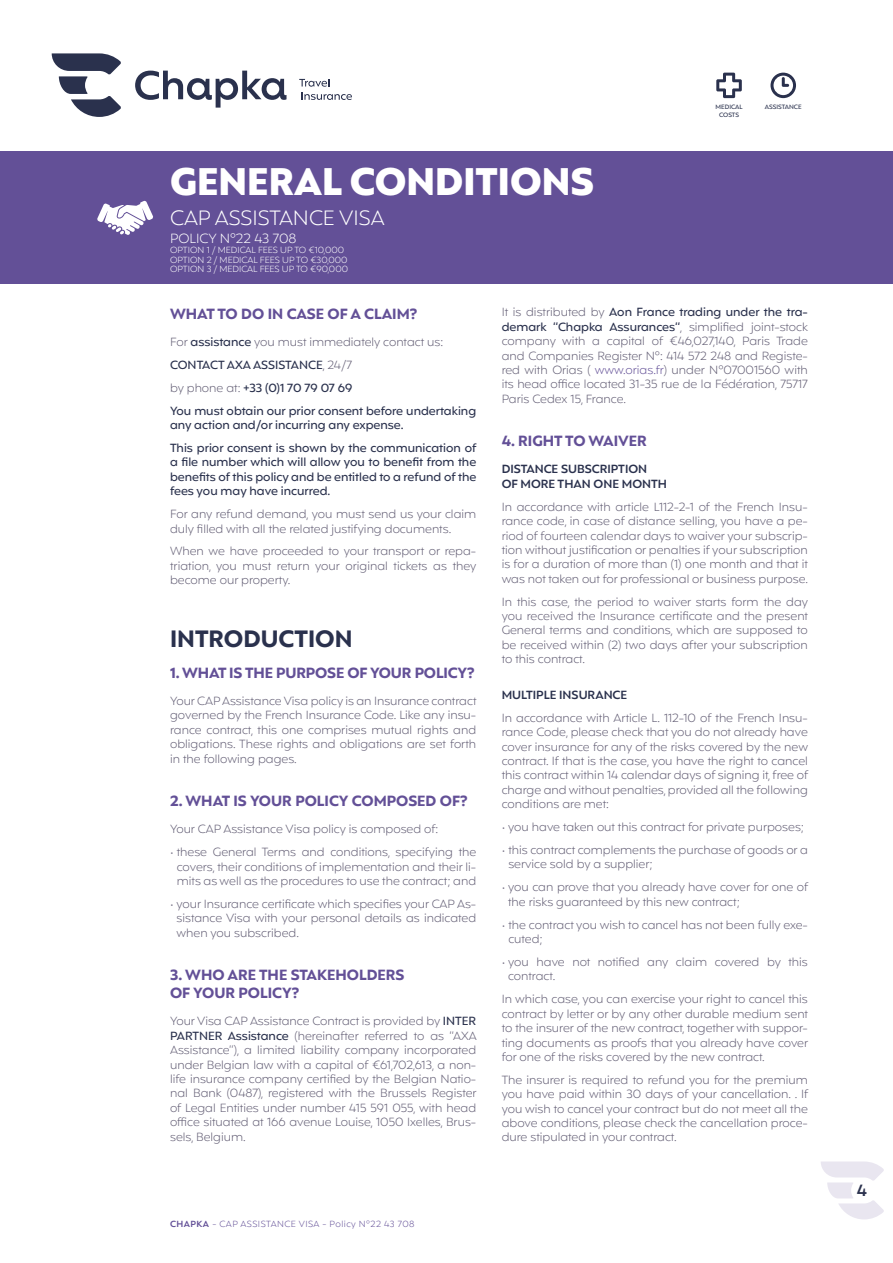
<style>
.page{position:relative;width:893px;height:1263px;background:#fff}
.page>*{position:absolute;margin:0;border:0;box-sizing:border-box;transform-origin:0 0}
.t1{font:900 39px "Mangueira Alt";color:#fff}
.t2{font:700 24px "Mangueira Alt";color:#2a314d}
.t3{font:300 21px "Mangueira Alt";color:#fff}
.t4{font:600 16.5px "Mangueira Alt";color:#2a314d}
.t5{font:700 15px/18px "Mangueira Alt";color:#635097}
.t6{font:300 13.5px "Mangueira Alt";color:#fff}
.t7{font:300 12px/14.4px "Mangueira Alt";color:#605b72;text-align:justify}
.t8{font:500 12px/23px "Mangueira Alt";color:#2a314d}
.t9{font:600 12px/14.4px "Mangueira Alt";color:#2a314d}
.t10{font:300 9px/9.8px "Mangueira Alt";color:#fff}
.t11{font:300 9px "Mangueira Alt";letter-spacing:.05em;color:#635097}
.t12{font:500 6.3px/7.6px "Mangueira Alt";color:#2a314d;text-align:center}
.s1{font-weight:300;color:#605b72}
.s2{font-weight:500;color:#2a314d}
.s3{color:#635097}
.s4{font-weight:600}
</style>
<div class="page">
<svg style="left:821px;top:1161px;width:63px;height:58px"></svg>
<div style="left:0;top:152px;width:893px;height:132px;background:#635097"></div>
<svg style="left:97px;top:201px;width:56px;height:34px"></svg>
<svg style="left:716px;top:73px;width:26px;height:25px"></svg>
<svg style="left:770px;top:73px;width:26px;height:25px"></svg>
<svg style="left:52px;top:53px;width:69px;height:64px"></svg>
<svg style="left:135px;top:71px;width:152px;height:37px"></svg>
<svg style="left:299px;top:79px;width:53px;height:21px"></svg>
<h1 class="t1" style="left:170px;top:156px;width:425px">GENERAL CONDITIONS</h1>
<h3 class="t3" style="left:170px;top:204px;width:216px">CAP ASSISTANCE VISA</h3>
<p class="t6" style="left:170px;top:229px;width:128px">POLICY N°22 43 708</p>
<p class="t10" style="left:170px;top:246px;width:179px">OPTION 1 / MEDICAL FEES UP TO €10,000<br>OPTION 2 / MEDICAL FEES UP TO €30,000<br>OPTION 3 / MEDICAL FEES UP TO €90,000</p>
<p class="t12" style="left:716px;top:103px;width:29px">MEDICAL<br>COSTS</p>
<p class="t12" style="left:765px;top:103px;width:38px">ASSISTANCE</p>
<p class="t5" style="left:170px;top:306px;width:249px">WHAT TO DO IN CASE OF A CLAIM?</p>
<p class="t8" style="left:170px;top:331px;width:308px"><span class="s1">For</span> assistance <span class="s1">you must immediately contact us:<br></span>CONTACT AXA ASSISTANCE<span class="s1">, 24/7<br>by phone at:</span> +33 (0)1 70 79 07 69<br>You must obtain our prior consent before undertaking</p>
<p class="t8" style="left:170px;top:414px;width:308px">any action and/or incurring any expense.<br>This prior consent is shown by the communication of</p>
<p class="t8" style="left:170px;top:456px;width:308px;line-height:14.4px;text-align:justify">a file number which will allow you to benefit from the benefits of this policy and be entitled to a refund of the fees you may have incurred.</p>
<p class="t7" style="left:170px;top:508px;width:308px">For any refund demand, you must send us your claim duly filled with all the related justifying documents.</p>
<p class="t7" style="left:170px;top:545px;width:308px">When we have proceeded to your transport or repa&shy;triation, you must return your original tickets as they become our property.</p>
<h2 class="t2" style="left:170px;top:623px;width:184px">INTRODUCTION</h2>
<p class="t5" style="left:170px;top:665px;width:306px">1. WHAT IS THE PURPOSE OF YOUR POLICY?</p>
<p class="t7" style="left:170px;top:695px;width:308px">Your CAP Assistance Visa policy is an Insurance contract governed by the French Insurance Code. Like any insu&shy;rance contract, this one comprises mutual rights and obligations. These rights and obligations are set forth in the following pages.</p>
<p class="t5" style="left:170px;top:793px;width:299px">2. WHAT IS YOUR POLICY COMPOSED OF?</p>
<p class="t7" style="left:170px;top:823px;width:270px">Your CAP Assistance Visa policy is composed of:</p>
<p class="t7" style="left:170px;top:846px;width:308px;text-align:center">• these General Terms and conditions, specifying the covers, their conditions of implementation and their li&shy;mits as well as the procedures to use the contract; and</p>
<p class="t7" style="left:177px;top:897px;width:301px;text-indent:-6px">• your Insurance certificate which specifies your CAP As&shy;sistance Visa with your personal details as indicated when you subscribed.</p>
<p class="t5" style="left:170px;top:967px;width:236px">3. WHO ARE THE STAKEHOLDERS<br>OF YOUR POLICY?</p>
<p class="t7" style="left:170px;top:1015px;width:308px">Your Visa CAP Assistance Contract is provided by <span class="s2">INTER PARTNER Assistance</span> (hereinafter referred to as “AXA Assistance”), a limited liability company incorporated under Belgian law with a capital of €61,702,613, a non&shy;life insurance company certified by the Belgian Natio&shy;nal Bank (0487), registered with the Brussels Register of Legal Entities under number 415 591 055, with head office situated at 166 avenue Louise, 1050 Ixelles, Brus&shy;sels, Belgium.</p>
<p class="t7" style="left:502px;top:306px;width:308px">It is distributed by <span class="s2">Aon France trading under the tra&shy;demark “Chapka Assurances“</span>, simplified joint-stock company with a capital of €46,027,140, Paris Trade and Companies Register N°: 414 572 248 and Registe&shy;red with Orias ( <span class="s3">www.orias.fr</span>) under N°07001560 with its head office located 31-35 rue de la Fédération, 75717<br>Paris Cedex 15, France.</p>
<p class="t5" style="left:502px;top:433px;width:147px">4. RIGHT TO WAIVER</p>
<p class="t9" style="left:502px;top:463px;width:167px">DISTANCE SUBSCRIPTION<br>OF MORE THAN ONE MONTH</p>
<p class="t7" style="left:502px;top:500px;width:308px">In accordance with article L112-2-1 of the French Insu&shy;rance code, in case of distance selling, you have a pe&shy;riod of fourteen calendar days to waiver your subscrip&shy;tion without justification or penalties if your subscription is for a duration of more than (1) one month and that it was not taken out for professional or business purpose.</p>
<p class="t7" style="left:502px;top:595px;width:308px">In this case, the period to waiver starts form the day you received the Insurance certificate and the present General terms and conditions, which are supposed to be received within (2) two days after your subscription to this contract.</p>
<p class="t9" style="left:502px;top:689px;width:127px">MULTIPLE INSURANCE</p>
<p class="t7" style="left:502px;top:711px;width:308px">In accordance with Article L. 112-10 of the French Insu&shy;rance Code, please check that you do not already have cover insurance for any of the risks covered by the new contract. If that is the case, you have the right to cancel this contract within 14 calendar days of signing it, free of charge and without penalties, provided all the following conditions are met:</p>
<p class="t7" style="left:502px;top:821px;width:304px">• you have taken out this contract for private purposes;</p>
<p class="t7" style="left:508px;top:844px;width:301px;text-indent:-7px">• this contract complements the purchase of goods or a service sold by a supplier;</p>
<p class="t7" style="left:508px;top:881px;width:302px;text-indent:-6px">• you can prove that you already have cover for one of the risks guaranteed by this new contract;</p>
<p class="t7" style="left:508px;top:918px;width:301px;text-indent:-7px">• the contract you wish to cancel has not been fully exe&shy;cuted;</p>
<p class="t7" style="left:508px;top:956px;width:301px;text-indent:-6px">• you have not notified any claim covered by this contract.</p>
<p class="t7" style="left:502px;top:993px;width:308px">In which case, you can exercise your right to cancel this contract by letter or by any other durable medium sent to the insurer of the new contract, together with suppor&shy;ting documents as proofs that you already have cover for one of the risks covered by the new contract.</p>
<p class="t7" style="left:502px;top:1073px;width:308px">The insurer is required to refund you for the premium you have paid within 30 days of your cancellation. . If you wish to cancel your contract but do not meet all the above conditions, please check the cancellation proce&shy;dure stipulated in your contract.</p>
<p class="t11" style="left:170px;top:1218px;width:246px"><span class="s4">CHAPKA</span> - CAP ASSISTANCE VISA - Policy N°22 43 708</p>
<h3 class="t4" style="left:857px;top:1179px;width:12px">4</h3>
</div>
